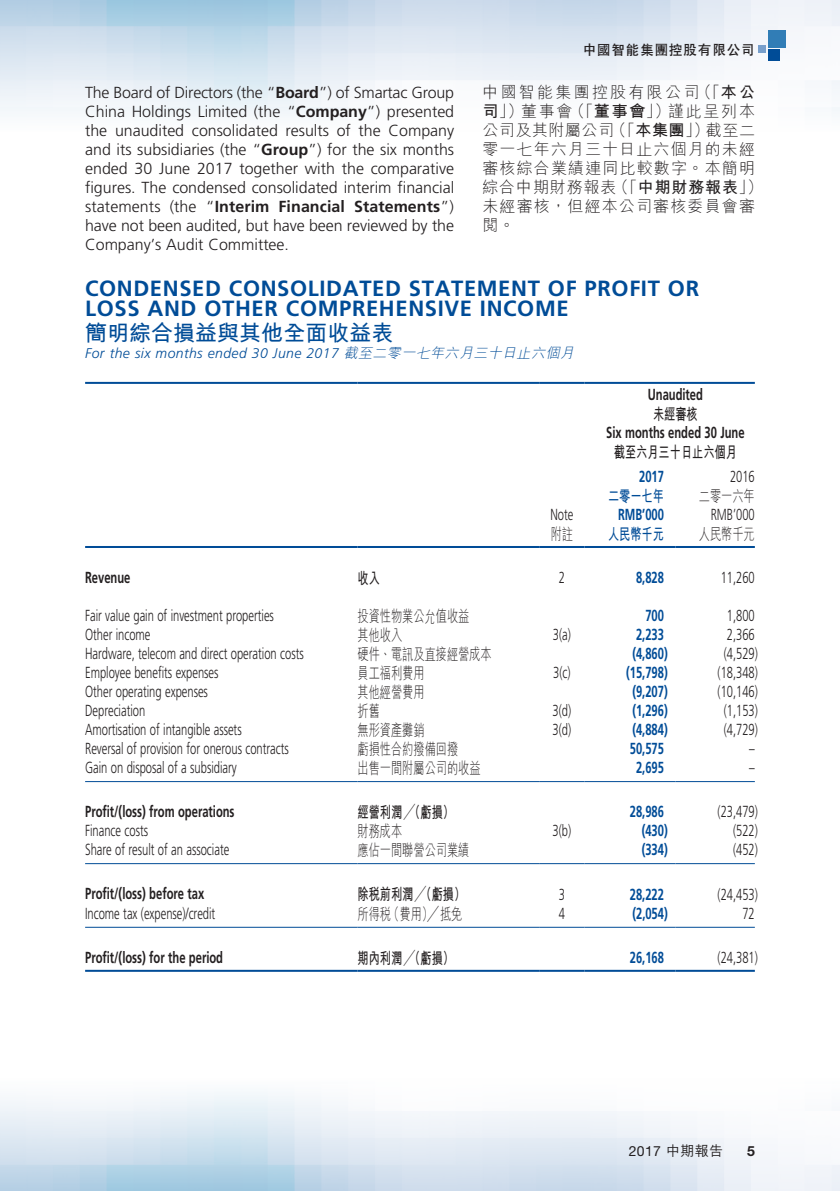
<style>
.page{position:relative;width:840px;height:1191px;background:#fff}
.page>*{position:absolute;margin:0;border:0;box-sizing:border-box;transform-origin:0 0}
.t1{font:700 22px/20px "Frutiger LT Std";letter-spacing:.03em;color:#004c97}
.t2{font:700 22px "M Hei HK";color:#004c97}
.t3{font:300 16px "Frutiger LT Std";color:#231f20;scale:.7 1}
.t4{font:300 16px/19px "Frutiger LT Std";color:#231f20;text-align:justify}
.t5{font:300 16px/19px "M Hei HK";letter-spacing:.07em;color:#231f20}
.t6{font:700 16px "Frutiger LT Std";color:#231f20;scale:.7 1}
.t7{font:700 16px "Frutiger LT Std";color:#004c97;scale:.7 1}
.t8{font:300 16px "M Hei HK";color:#231f20;scale:.7 1}
.t9{font:700 16px "M Hei HK";color:#231f20;scale:.7 1}
.t10{font:700 16px "M Hei HK";color:#004c97;scale:.7 1}
.t11{font:italic 300 14px "Frutiger LT Std";letter-spacing:.03em;color:#004c97}
.t12{font:700 14px "C Hei 2 HK";letter-spacing:.03em;color:#231f20}
.t13{font:14px "Helvetica Neue LT Std";color:#231f20}
.t14{font:700 14px "Helvetica Neue LT Std";color:#231f20}
.s1{font-weight:700}
.s2{font-family:"M Hei HK"}
.s3{font-family:"M Hei HK";font-weight:500}
</style>
<div class="page">
<img style="left:0;top:0;width:839px;height:117px">
<div style="left:768px;top:31px;width:17px;height:17px;background:#317db6"></div>
<div style="left:757px;top:45px;width:8px;height:8px;background:#789fcb"></div>
<div style="left:768px;top:49px;width:11px;height:12px;background:#004c97"></div>
<hr style="left:85px;top:382px;width:272px;height:2px;background:#004c97">
<hr style="left:357px;top:382px;width:182px;height:2px;background:#004c97">
<hr style="left:539px;top:382px;width:45px;height:2px;background:#004c97">
<hr style="left:584px;top:382px;width:170px;height:2px;background:#004c97">
<hr style="left:85px;top:546px;width:272px;height:2px;background:#004c97">
<hr style="left:357px;top:546px;width:182px;height:2px;background:#004c97">
<hr style="left:539px;top:546px;width:45px;height:2px;background:#004c97">
<hr style="left:584px;top:546px;width:91px;height:2px;background:#004c97">
<hr style="left:675px;top:546px;width:79px;height:2px;background:#004c97">
<hr style="left:85px;top:781px;width:272px;height:1px;background:#004c97">
<hr style="left:357px;top:781px;width:182px;height:1px;background:#004c97">
<hr style="left:539px;top:781px;width:45px;height:1px;background:#004c97">
<hr style="left:584px;top:781px;width:91px;height:1px;background:#004c97">
<hr style="left:675px;top:781px;width:79px;height:1px;background:#004c97">
<hr style="left:85px;top:863px;width:272px;height:1px;background:#004c97">
<hr style="left:357px;top:863px;width:182px;height:1px;background:#004c97">
<hr style="left:539px;top:863px;width:45px;height:1px;background:#004c97">
<hr style="left:584px;top:863px;width:91px;height:1px;background:#004c97">
<hr style="left:675px;top:863px;width:79px;height:1px;background:#004c97">
<hr style="left:85px;top:926px;width:272px;height:1px;background:#004c97">
<hr style="left:357px;top:926px;width:182px;height:1px;background:#004c97">
<hr style="left:539px;top:926px;width:45px;height:1px;background:#004c97">
<hr style="left:584px;top:926px;width:91px;height:1px;background:#004c97">
<hr style="left:675px;top:926px;width:79px;height:1px;background:#004c97">
<hr style="left:85px;top:969px;width:272px;height:2px;background:#004c97">
<hr style="left:357px;top:969px;width:182px;height:2px;background:#004c97">
<hr style="left:539px;top:969px;width:45px;height:2px;background:#004c97">
<hr style="left:584px;top:969px;width:91px;height:2px;background:#004c97">
<hr style="left:675px;top:969px;width:79px;height:2px;background:#004c97">
<p class="t4" style="left:85px;top:84px;width:370px">The Board of Directors (the “<span class="s1">Board</span>”) of Smartac Group China Holdings Limited (the “<span class="s1">Company</span>”) presented the unaudited consolidated results of the Company and its subsidiaries (the “<span class="s1">Group</span>”) for the six months ended 30 June 2017 together with the comparative figures. The condensed consolidated interim financial statements (the “<span class="s1">Interim Financial Statements</span>”) have not been audited, but have been reviewed by the Company’s Audit Committee.</p>
<p class="t12" style="left:582px;top:40px;width:174px">中國智能集團控股有限公司</p>
<p class="t5" style="left:482px;top:82px;width:282px">中國智能集團控股有限公司（「<span class="s1">本公司</span>」）董事會（「<span class="s1">董事會</span>」）謹此呈列本公司及其附屬公司（「<span class="s1">本集團</span>」）截至二零一七年六月三十日止六個月的未經審核綜合業績連同比較數字。本簡明綜合中期財務報表（「<span class="s1">中期財務報表</span>」）未經審核，但經本公司審核委員會審閱。</p>
<h1 class="t1" style="left:85px;top:278px;width:615px">CONDENSED CONSOLIDATED STATEMENT OF PROFIT OR<br>LOSS AND OTHER COMPREHENSIVE INCOME</h1>
<h1 class="t2" style="left:85px;top:317px;width:309px">簡明綜合損益與其他全面收益表</h1>
<p class="t11" style="left:85px;top:345px;width:494px">For the six months ended 30 June 2017 <span class="s2">截至二零一七年六月三十日止六個月</span></p>
<p class="t6" style="left:647px;top:385px;width:80px">Unaudited</p>
<p class="t9" style="left:652px;top:402px;width:65px">未經審核</p>
<p class="t6" style="left:606px;top:423px;width:199px">Six months ended 30 June</p>
<p class="t9" style="left:613px;top:440px;width:177px">截至六月三十日止六個月</p>
<p class="t7" style="left:638px;top:467px;width:37px">2017</p>
<p class="t3" style="left:729px;top:467px;width:37px">2016</p>
<p class="t10" style="left:607px;top:484px;width:81px">二零一七年</p>
<p class="t8" style="left:698px;top:485px;width:81px">二零一六年</p>
<p class="t3" style="left:550px;top:505px;width:34px">Note</p>
<p class="t7" style="left:617px;top:505px;width:67px">RMB’000</p>
<p class="t3" style="left:710px;top:505px;width:64px">RMB’000</p>
<p class="t8" style="left:550px;top:523px;width:33px">附註</p>
<p class="t10" style="left:607px;top:522px;width:81px">人民幣千元</p>
<p class="t8" style="left:698px;top:523px;width:81px">人民幣千元</p>
<p class="t6" style="left:85px;top:568px;width:66px">Revenue</p>
<p class="t9" style="left:357px;top:566px;width:33px">收入</p>
<p class="t3" style="left:558px;top:568px;width:10px">2</p>
<p class="t7" style="left:635px;top:568px;width:41px">8,828</p>
<p class="t3" style="left:720px;top:568px;width:50px">11,260</p>
<p class="t3" style="left:85px;top:606px;width:271px">Fair value gain of investment properties</p>
<p class="t8" style="left:357px;top:605px;width:161px">投資性物業公允值收益</p>
<p class="t7" style="left:645px;top:606px;width:28px">700</p>
<p class="t3" style="left:726px;top:606px;width:41px">1,800</p>
<p class="t3" style="left:85px;top:625px;width:95px">Other income</p>
<p class="t8" style="left:357px;top:624px;width:65px">其他收入</p>
<p class="t3" style="left:552px;top:625px;width:27px">3(a)</p>
<p class="t7" style="left:635px;top:625px;width:41px">2,233</p>
<p class="t3" style="left:726px;top:625px;width:41px">2,366</p>
<p class="t3" style="left:85px;top:644px;width:313px">Hardware, telecom and direct operation costs</p>
<p class="t8" style="left:357px;top:643px;width:193px">硬件、電訊及直接經營成本</p>
<p class="t7" style="left:632px;top:644px;width:52px">(4,860)</p>
<p class="t3" style="left:723px;top:644px;width:50px">(4,529)</p>
<p class="t3" style="left:85px;top:663px;width:192px">Employee benefits expenses</p>
<p class="t8" style="left:357px;top:662px;width:97px">員工福利費用</p>
<p class="t3" style="left:553px;top:663px;width:26px">3(c)</p>
<p class="t7" style="left:625px;top:663px;width:61px">(15,798)</p>
<p class="t3" style="left:717px;top:663px;width:59px">(18,348)</p>
<p class="t3" style="left:85px;top:682px;width:177px">Other operating expenses</p>
<p class="t8" style="left:357px;top:681px;width:97px">其他經營費用</p>
<p class="t7" style="left:632px;top:682px;width:52px">(9,207)</p>
<p class="t3" style="left:717px;top:682px;width:59px">(10,146)</p>
<p class="t3" style="left:85px;top:701px;width:87px">Depreciation</p>
<p class="t8" style="left:357px;top:700px;width:33px">折舊</p>
<p class="t3" style="left:552px;top:701px;width:28px">3(d)</p>
<p class="t7" style="left:632px;top:701px;width:52px">(1,296)</p>
<p class="t3" style="left:723px;top:701px;width:50px">(1,153)</p>
<p class="t3" style="left:85px;top:720px;width:225px">Amortisation of intangible assets</p>
<p class="t8" style="left:357px;top:719px;width:97px">無形資產攤銷</p>
<p class="t3" style="left:552px;top:720px;width:28px">3(d)</p>
<p class="t7" style="left:632px;top:720px;width:52px">(4,884)</p>
<p class="t3" style="left:723px;top:720px;width:50px">(4,729)</p>
<p class="t3" style="left:85px;top:739px;width:292px">Reversal of provision for onerous contracts</p>
<p class="t8" style="left:357px;top:738px;width:145px">虧損性合約撥備回撥</p>
<p class="t7" style="left:629px;top:739px;width:50px">50,575</p>
<p class="t3" style="left:748px;top:739px;width:9px">–</p>
<p class="t3" style="left:85px;top:758px;width:218px">Gain on disposal of a subsidiary</p>
<p class="t8" style="left:357px;top:757px;width:177px">出售一間附屬公司的收益</p>
<p class="t7" style="left:635px;top:758px;width:41px">2,695</p>
<p class="t3" style="left:748px;top:758px;width:9px">–</p>
<p class="t6" style="left:85px;top:802px;width:215px">Profit/(loss) from operations</p>
<p class="t9" style="left:357px;top:800px;width:139px">經營利潤╱（虧損）</p>
<p class="t7" style="left:629px;top:802px;width:50px">28,986</p>
<p class="t3" style="left:717px;top:803px;width:59px">(23,479)</p>
<p class="t3" style="left:85px;top:822px;width:91px">Finance costs</p>
<p class="t8" style="left:357px;top:820px;width:65px">財務成本</p>
<p class="t3" style="left:552px;top:822px;width:28px">3(b)</p>
<p class="t7" style="left:641px;top:821px;width:39px">(430)</p>
<p class="t3" style="left:732px;top:822px;width:37px">(522)</p>
<p class="t3" style="left:85px;top:840px;width:207px">Share of result of an associate</p>
<p class="t8" style="left:357px;top:839px;width:161px">應佔一間聯營公司業績</p>
<p class="t7" style="left:641px;top:840px;width:39px">(334)</p>
<p class="t3" style="left:732px;top:840px;width:37px">(452)</p>
<p class="t6" style="left:85px;top:884px;width:171px">Profit/(loss) before tax</p>
<p class="t9" style="left:357px;top:882px;width:155px">除稅前利潤╱（虧損）</p>
<p class="t3" style="left:558px;top:885px;width:10px">3</p>
<p class="t7" style="left:629px;top:885px;width:50px">28,222</p>
<p class="t3" style="left:717px;top:885px;width:59px">(24,453)</p>
<p class="t3" style="left:85px;top:904px;width:187px">Income tax (expense)/credit</p>
<p class="t8" style="left:357px;top:902px;width:151px">所得稅（費用）╱抵免</p>
<p class="t3" style="left:558px;top:904px;width:10px">4</p>
<p class="t7" style="left:632px;top:904px;width:52px">(2,054)</p>
<p class="t3" style="left:742px;top:904px;width:19px">72</p>
<p class="t6" style="left:85px;top:948px;width:198px">Profit/(loss) for the period</p>
<p class="t9" style="left:357px;top:946px;width:139px">期內利潤╱（虧損）</p>
<p class="t7" style="left:629px;top:948px;width:50px">26,168</p>
<p class="t3" style="left:717px;top:948px;width:59px">(24,381)</p>
<p class="t13" style="left:628px;top:1142px;width:96px">2017 <span class="s3">中期報告</span></p>
<p class="t14" style="left:746px;top:1142px;width:9px">5</p>
</div>
